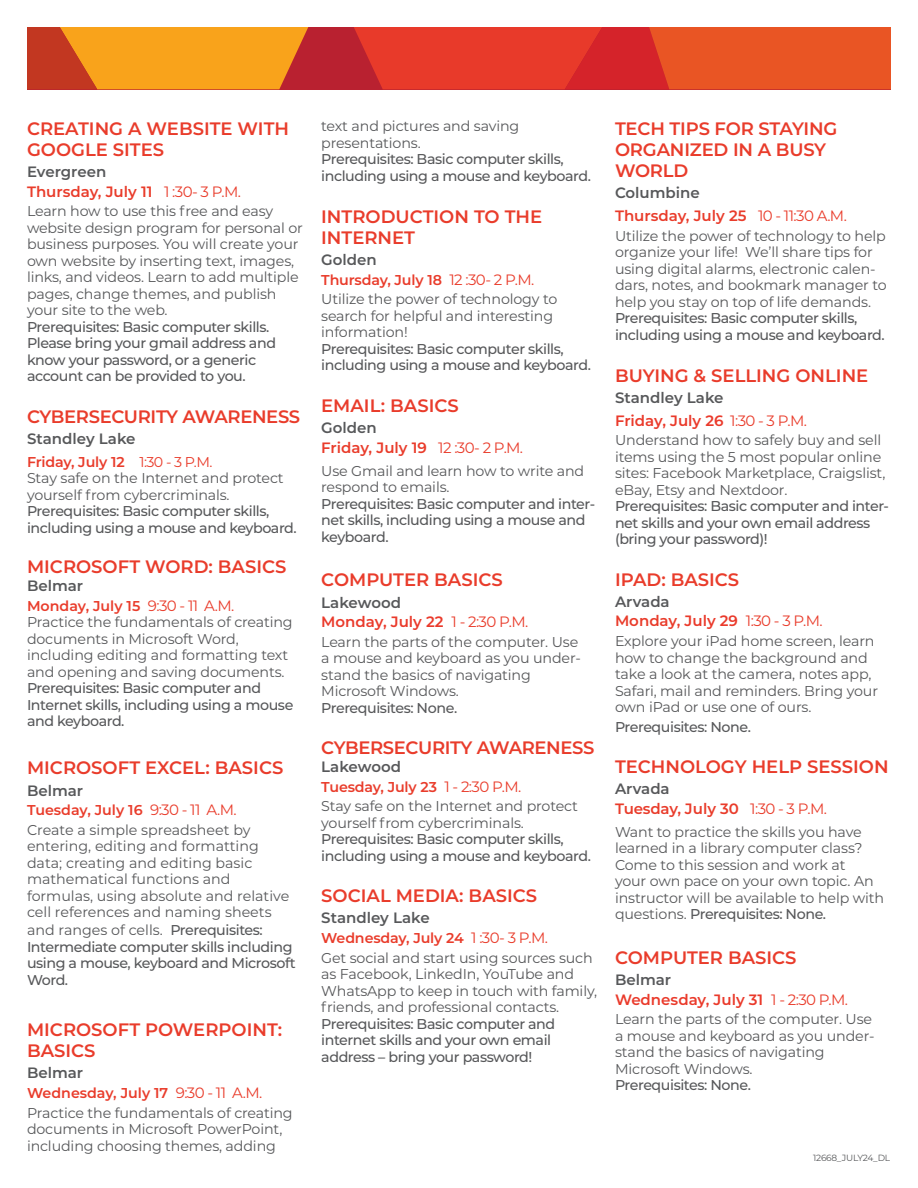
<style>
.page{position:relative;width:918px;height:1188px;background:#fff}
.page>*{position:absolute;margin:0;border:0;box-sizing:border-box;transform-origin:0 0}
.Paragraph_Style_1{font:600 18px/21px "Montserrat";color:#e93c2b}
.Body{font:600 18px "Montserrat";letter-spacing:-.02em;color:#e93c2b}
.Paragraph_Style_1-2{font:600 15px/19.5px "Montserrat";color:#e93c2b}
.Paragraph_Style_1-3{font:600 15px/19.5px "Montserrat";color:#ea3a2b}
.Paragraph_Style_1-4{font:600 15px "Montserrat";color:#57585a}
.Paragraph_Style_1-5{font:15px/19.5px "Montserrat";color:#e93c2b}
.Paragraph_Style_1-6{font:14.25px/16.5px "Montserrat";letter-spacing:-.01em;color:#57585a}
.Paragraph_Style_1-7{font:500 14.25px/16.5px "Montserrat";letter-spacing:-.03em;color:#57585a}
.Paragraph_Style_1-8{font:600 14.25px "Montserrat";letter-spacing:-.01em;color:#e93c2b}
.Body-2{font:500 14.25px/16.5px "Montserrat";letter-spacing:-.03em;color:#57585a}
.Body-3{font:9px "Montserrat";letter-spacing:-.03em;color:#57585a}
.s1{color:#57585a}
.s2{font-weight:400}
.s3{font-weight:500}
.s4{font-weight:600;color:#e93c2b}
.s5{font-weight:400;color:#e93c2b}
.s6{font-weight:400;font-size:15px}
.s7{font-weight:600;color:#57585a}
.s8{font-weight:600}
.s9{font-weight:600;color:#ea3a2b}
</style>
<div class="page">
<div style="left:27px;top:27px;width:864px;height:62px;background:#b92130"></div>
<svg style="left:354px;top:27px;width:537px;height:62px;background:#e44127"></svg>
<svg style="left:27px;top:27px;width:281px;height:62px;background:#eb881d"></svg>
<p class="Paragraph_Style_1" style="left:27px;top:117px;width:264px">CREATING A WEBSITE WITH<br>GOOGLE SITES</p>
<p class="Paragraph_Style_1-2" style="left:27px;top:161px;width:216px"><span class="s1">Evergreen<br></span>Thursday, July 11 <span class="s2">1 :30- 3 P.M.</span></p>
<p class="Paragraph_Style_1-6" style="left:27px;top:203px;width:277px">Learn how to use this free and easy website design program for personal or business purposes. You will create your own website by inserting text, images, links, and videos. Learn to add multiple pages, change themes, and publish your site to the web.<br><span class="s3">Prerequisites: Basic computer skills.<br>Please bring your gmail address and know your password, or a generic account can be provided to you.</span></p>
<p class="Body" style="left:27px;top:403px;width:275px">CYBERSECURITY AWARENESS</p>
<p class="Paragraph_Style_1-4" style="left:27px;top:428px;width:110px">Standley Lake</p>
<p class="Paragraph_Style_1-7" style="left:27px;top:453px;width:271px"><span class="s4">Friday, July 12</span> <span class="s5">1:30 - 3 P.M.<br></span><span class="s2">Stay safe on the Internet and protect yourself from cybercriminals.<br></span>Prerequisites: Basic computer skills, including using a mouse and keyboard.</p>
<p class="Paragraph_Style_1" style="left:27px;top:556px;width:261px">MICROSOFT WORD: BASICS</p>
<p class="Paragraph_Style_1-4" style="left:27px;top:575px;width:58px">Belmar</p>
<p class="Paragraph_Style_1-8" style="left:27px;top:596px;width:209px">Monday, July 15 <span class="s6">9:30 - 11 A.M.</span></p>
<p class="Paragraph_Style_1-6" style="left:27px;top:614px;width:268px">Practice the fundamentals of creating documents in Microsoft Word, including editing and formatting text and opening and saving documents.<br><span class="s3">Prerequisites: Basic computer and Internet skills, including using a mouse and keyboard.</span></p>
<p class="Paragraph_Style_1" style="left:27px;top:757px;width:258px">MICROSOFT EXCEL: BASICS</p>
<p class="Paragraph_Style_1-4" style="left:27px;top:780px;width:58px">Belmar</p>
<p class="Paragraph_Style_1-8" style="left:27px;top:800px;width:211px">Tuesday, July 16 <span class="s6">9:30 - 11 A.M.</span></p>
<p class="Paragraph_Style_1-6" style="left:27px;top:821px;width:264px">Create a simple spreadsheet by entering, editing and formatting data; creating and editing basic mathematical functions and formulas, using absolute and relative cell references and naming sheets</p>
<p class="Paragraph_Style_1-7" style="left:27px;top:921px;width:270px"><span class="s2">and ranges of cells.</span> Prerequisites:<br>Intermediate computer skills including using a mouse, keyboard and Microsoft<br>Word.</p>
<p class="Paragraph_Style_1" style="left:27px;top:1018px;width:257px">MICROSOFT POWERPOINT:<br>BASICS</p>
<p class="Paragraph_Style_1-4" style="left:27px;top:1062px;width:58px">Belmar</p>
<p class="Paragraph_Style_1-8" style="left:27px;top:1083px;width:237px">Wednesday, July 17 <span class="s6">9:30 - 11 A.M.</span></p>
<p class="Paragraph_Style_1-6" style="left:27px;top:1104px;width:267px">Practice the fundamentals of creating documents in Microsoft PowerPoint, including choosing themes, adding</p>
<p class="Paragraph_Style_1-7" style="left:321px;top:117px;width:271px"><span class="s2">text and pictures and saving presentations.<br></span>Prerequisites: Basic computer skills, including using a mouse and keyboard.</p>
<p class="Paragraph_Style_1" style="left:321px;top:205px;width:223px">INTRODUCTION TO THE<br>INTERNET</p>
<p class="Paragraph_Style_1-4" style="left:321px;top:249px;width:57px">Golden</p>
<p class="Paragraph_Style_1-8" style="left:321px;top:269px;width:215px">Thursday, July 18 <span class="s6">12 :30- 2 P.M.</span></p>
<p class="Paragraph_Style_1-6" style="left:321px;top:290px;width:238px">Utilize the power of technology to search for helpful and interesting information!</p>
<p class="Paragraph_Style_1-7" style="left:321px;top:340px;width:271px">Prerequisites: Basic computer skills, including using a mouse and keyboard.</p>
<p class="Paragraph_Style_1" style="left:321px;top:394px;width:139px">EMAIL: BASICS</p>
<p class="Paragraph_Style_1-2" style="left:321px;top:418px;width:203px"><span class="s1">Golden<br></span>Friday, July 19 <span class="s2">12 :30- 2 P.M.</span></p>
<p class="Paragraph_Style_1-7" style="left:321px;top:462px;width:276px"><span class="s2">Use Gmail and learn how to write and respond to emails.<br></span>Prerequisites: Basic computer and inter&shy;net skills, including using a mouse and keyboard.</p>
<p class="Paragraph_Style_1" style="left:321px;top:569px;width:183px">COMPUTER BASICS</p>
<p class="Paragraph_Style_1-3" style="left:321px;top:592px;width:209px"><span class="s1">Lakewood<br></span>Monday, July 22 <span class="s5">1 - 2:30 P.M.</span></p>
<p class="Paragraph_Style_1-6" style="left:321px;top:633px;width:261px">Learn the parts of the computer. Use a mouse and keyboard as you under&shy;stand the basics of navigating<br>Microsoft Windows.<br><span class="s3">Prerequisites: None.</span></p>
<p class="Body" style="left:321px;top:735px;width:275px">CYBERSECURITY AWARENESS</p>
<p class="Paragraph_Style_1-4" style="left:321px;top:756px;width:81px">Lakewood</p>
<p class="Paragraph_Style_1-8" style="left:321px;top:776px;width:202px">Tuesday, July 23 <span class="s6">1 - 2:30 P.M.</span></p>
<p class="Body-2" style="left:321px;top:797px;width:271px"><span class="s2">Stay safe on the Internet and protect yourself from cybercriminals.<br></span>Prerequisites: Basic computer skills, including using a mouse and keyboard.</p>
<p class="Paragraph_Style_1" style="left:321px;top:884px;width:217px">SOCIAL MEDIA: BASICS</p>
<p class="Paragraph_Style_1-4" style="left:321px;top:907px;width:110px">Standley Lake</p>
<p class="Paragraph_Style_1-8" style="left:321px;top:928px;width:228px">Wednesday, July 24 <span class="s6">1 :30- 3 P.M.</span></p>
<p class="Paragraph_Style_1-6" style="left:321px;top:949px;width:277px">Get social and start using sources such as Facebook, LinkedIn, YouTube and WhatsApp to keep in touch with family, friends, and professional contacts.<br><span class="s3">Prerequisites: Basic computer and internet skills and your own email address – bring your password!</span></p>
<p class="Paragraph_Style_1" style="left:615px;top:117px;width:224px">TECH TIPS FOR STAYING<br>ORGANIZED IN A BUSY<br>WORLD</p>
<p class="Paragraph_Style_1-4" style="left:615px;top:182px;width:86px">Columbine</p>
<p class="Paragraph_Style_1-2" style="left:615px;top:205px;width:233px">Thursday, July 25 <span class="s2">10 - 11:30 A.M.</span></p>
<p class="Paragraph_Style_1-6" style="left:615px;top:227px;width:273px">Utilize the power of technology to help organize your life! We’ll share tips for using digital alarms, electronic calen&shy;dars, notes, and bookmark manager to help you stay on top of life demands.</p>
<p class="Paragraph_Style_1-7" style="left:615px;top:309px;width:271px">Prerequisites: Basic computer skills, including using a mouse and keyboard.</p>
<p class="Paragraph_Style_1" style="left:615px;top:364px;width:255px">BUYING &amp; SELLING ONLINE</p>
<p class="Paragraph_Style_1-4" style="left:615px;top:387px;width:110px">Standley Lake</p>
<p class="Paragraph_Style_1-3" style="left:615px;top:410px;width:194px">Friday, July 26 <span class="s5">1:30 - 3 P.M.</span></p>
<p class="Paragraph_Style_1-6" style="left:615px;top:432px;width:276px">Understand how to safely buy and sell items using the 5 most popular online sites: Facebook Marketplace, Craigslist, eBay, Etsy and Nextdoor.<br><span class="s3">Prerequisites: Basic computer and inter&shy;net skills and your own email address (bring your password)!</span></p>
<p class="Paragraph_Style_1" style="left:615px;top:568px;width:126px">IPAD: BASICS</p>
<p class="Paragraph_Style_1-5" style="left:615px;top:591px;width:209px"><span class="s7">Arvada<br></span><span class="s8">Monday,</span> <span class="s9">July 29</span> 1:30 - 3 P.M.</p>
<p class="Paragraph_Style_1-6" style="left:615px;top:632px;width:265px">Explore your iPad home screen, learn how to change the background and take a look at the camera, notes app, Safari, mail and reminders. Bring your own iPad or use one of ours.</p>
<p class="Paragraph_Style_1-7" style="left:615px;top:718px;width:138px">Prerequisites: None.</p>
<p class="Paragraph_Style_1" style="left:615px;top:755px;width:275px">TECHNOLOGY HELP SESSION</p>
<p class="Paragraph_Style_1-4" style="left:615px;top:778px;width:56px">Arvada</p>
<p class="Paragraph_Style_1-2" style="left:615px;top:798px;width:214px">Tuesday, July 30 <span class="s2">1:30 - 3 P.M.</span></p>
<p class="Paragraph_Style_1-6" style="left:615px;top:823px;width:271px">Want to practice the skills you have learned in a library computer class?<br>Come to this session and work at<br>your own pace on your own topic. An instructor will be available to help with questions. <span class="s3">Prerequisites: None.</span></p>
<p class="Paragraph_Style_1" style="left:615px;top:946px;width:183px">COMPUTER BASICS</p>
<p class="Paragraph_Style_1-3" style="left:615px;top:969px;width:235px"><span class="s1">Belmar<br></span>Wednesday, July 31 <span class="s5">1 - 2:30 P.M.</span></p>
<p class="Paragraph_Style_1-6" style="left:615px;top:1010px;width:261px">Learn the parts of the computer. Use a mouse and keyboard as you under&shy;stand the basics of navigating<br>Microsoft Windows.<br><span class="s3">Prerequisites: None.</span></p>
<p class="Body-3" style="left:813px;top:1152px;width:78px">12668_JULY24_DL</p>
</div>
